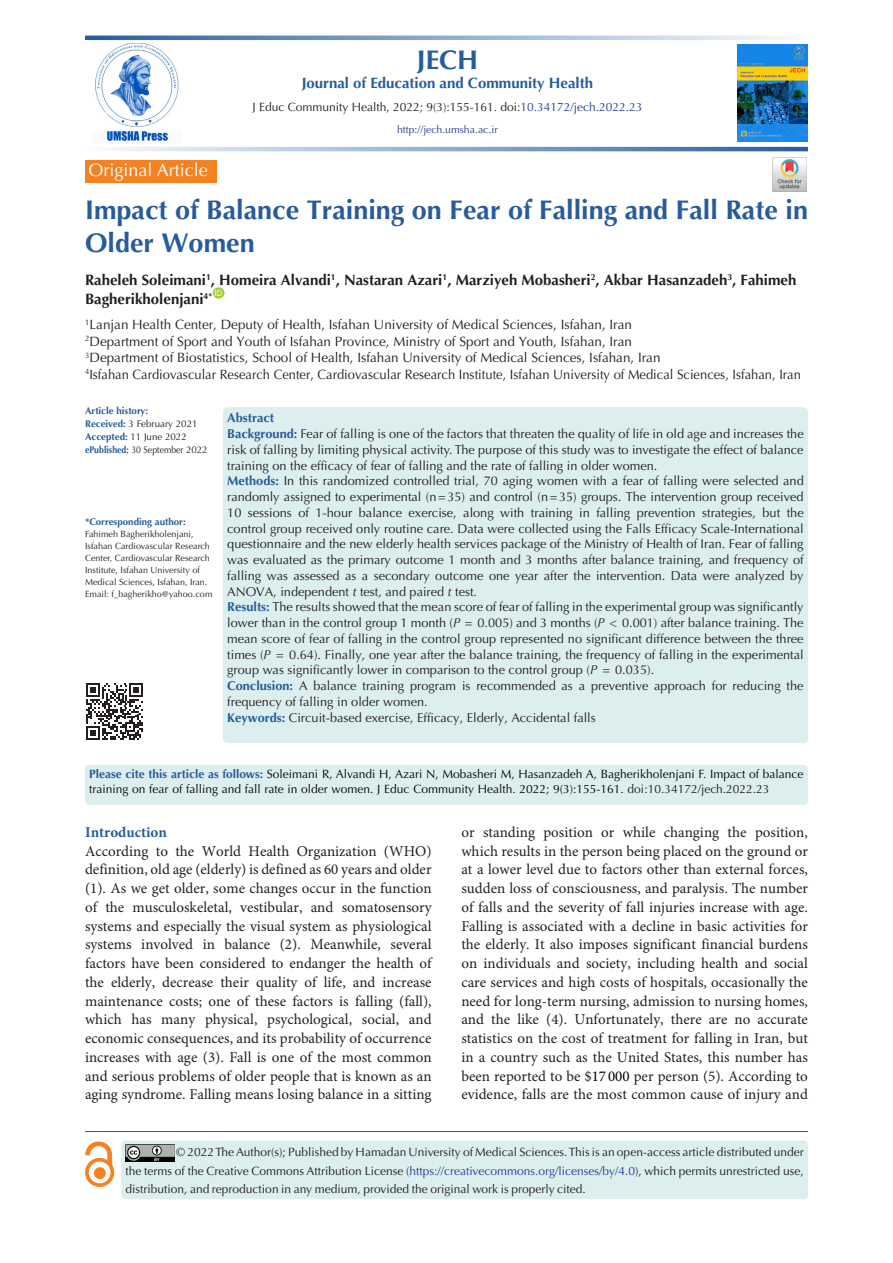
<style>
.page{position:relative;width:893px;height:1263px;background:#fff}
.page>*{position:absolute;margin:0;border:0;box-sizing:border-box;transform-origin:0 0}
.t1{font:700 27px/33px "Optima LT Std";color:#275b9b}
.t2{font:18px "Optima LT Std";color:#fff}
.t3{font:15px/18.8px "Minion Pro";color:#231f20;text-align:justify}
.t4{font:700 15px/19.5px "Optima LT Std";color:#231f20}
.t5{font:700 15px "Optima LT Std";color:#275b9b}
.heading_1{font:700 15px "Minion Pro";color:#275b9b}
.t6{font:13.5px "Optima LT Std";color:#231f20}
.t7{font:13.5px "Optima LT Std";color:#231f20;scale:.96 1}
.t8{font:12.75px/15.8px "Optima LT Std";color:#231f20;text-align:justify}
.t9{font:700 12.75px "Optima LT Std";color:#275b9b}
.t10{font:12px/18px "Optima LT Std";color:#221e1f;text-align:justify}
.t11{font:12px/15px "Optima LT Std";color:#040503}
.t12{font:12px "Optima LT Std";color:#231f20}
.Body_Text{font:10.5px "Optima LT Std";color:#253f8e}
.t13{font:9.75px "Optima LT Std";color:#231f20}
.t14{font:700 9.75px "Optima LT Std";color:#275b9b}
.t15{font:9.75px "Optima LT Std";color:#231f20;scale:.9 1}
.t16{font:9px/12px "Optima LT Std";color:#231f20}
.t17{font:7.8px "Arial";color:#fff}
.s1{color:#253f8e}
.s2{font-weight:700;color:#275b9b}
.s3{font-weight:700;color:#245c9c}
.s4{font-style:italic}
.s5{color:#231f20}
.s6{color:#000}
</style>
<div class="page">
<hr style="left:85px;top:1131px;width:723px;height:1px;background:#295c9b">
<div style="left:121px;top:1140px;width:687px;height:59px;background:#dee;border-radius:4px"></div>
<img style="left:125px;top:1145px;width:49px;height:17px">
<svg style="left:213px;top:287px;width:12px;height:12px"></svg>
<div style="left:85px;top:160px;width:132px;height:22px;background:#f58220"></div>
<img style="left:773px;top:158px;width:34px;height:34px">
<div style="left:85px;top:765px;width:723px;height:40px;background:#dee;border-radius:4px"></div>
<svg style="left:112px;top:147px;width:696px;height:4px;background:#8da9ca"></svg>
<svg style="left:85px;top:36px;width:697px;height:4px;background:#8da9ca"></svg>
<img style="left:738px;top:44px;width:70px;height:98px">
<div style="left:223px;top:407px;width:585px;height:336px;background:#dee;border-radius:4px"></div>
<svg style="left:86px;top:683px;width:57px;height:57px"></svg>
<div style="left:94px;top:1168px;width:11px;height:10px;background:#f58220;border-radius:50%"></div>
<div style="left:94px;top:1167px;width:11px;height:12px;border:1px solid #f58220;border-radius:50%"></div>
<div style="left:85px;top:1158px;width:29px;height:29px;border:4px solid #f58220;border-radius:50%"></div>
<svg style="left:86px;top:1142px;width:26px;height:24px"></svg>
<img style="left:95px;top:43px;width:84px;height:98px">
<p class="t2" style="left:88px;top:160px;width:121px">Original Article</p>
<p class="t1" style="left:417px;top:43px;width:63px">JECH</p>
<p class="t5" style="left:302px;top:74px;width:293px">Journal of Education and Community Health</p>
<p class="t12" style="left:252px;top:100px;width:392px">J Educ Community Health, 2022; 9(3):155-161. doi:<span class="s1">10.34172/jech.2022.23</span></p>
<p class="Body_Text" style="left:397px;top:124px;width:102px">http://jech.umsha.ac.ir</p>
<p class="t1" style="left:85px;top:194px;width:724px">Impact of Balance Training on Fear of Falling and Fall Rate in<br>Older Women</p>
<p class="t4" style="left:85px;top:270px;width:713px">Raheleh Soleimani<sup>1</sup>, Homeira Alvandi<sup>1</sup>, Nastaran Azari<sup>1</sup>, Marziyeh Mobasheri<sup>2</sup>, Akbar Hasanzadeh<sup>3</sup>, Fahimeh<br>Bagherikholenjani<sup>4*</sup></p>
<p class="t17" style="left:215px;top:288px;width:9px">ID</p>
<p class="t6" style="left:85px;top:317px;width:548px"><sup>1</sup>Lanjan Health Center, Deputy of Health, Isfahan University of Medical Sciences, Isfahan, Iran</p>
<p class="t6" style="left:85px;top:333px;width:548px"><sup>2</sup>Department of Sport and Youth of Isfahan Province, Ministry of Sport and Youth, Isfahan, Iran</p>
<p class="t6" style="left:85px;top:350px;width:577px"><sup>3</sup>Department of Biostatistics, School of Health, Isfahan University of Medical Sciences, Isfahan, Iran</p>
<p class="t7" style="left:85px;top:366px;width:747px"><sup>4</sup>Isfahan Cardiovascular Research Center, Cardiovascular Research Institute, Isfahan University of Medical Sciences, Isfahan, Iran</p>
<p class="t14" style="left:85px;top:405px;width:65px">Article history:</p>
<p class="t13" style="left:85px;top:418px;width:114px"><span class="s2">Received:</span> 3 February 2021</p>
<p class="t13" style="left:85px;top:431px;width:103px"><span class="s2">Accepted:</span> 11 June 2022</p>
<p class="t15" style="left:85px;top:444px;width:138px"><span class="s2">ePublished:</span> 30 September 2022</p>
<p class="t14" style="left:85px;top:516px;width:102px">*Corresponding author:</p>
<p class="t16" style="left:85px;top:528px;width:126px">Fahimeh Bagherikholenjani, Isfahan Cardiovascular Research Center, Cardiovascular Research Institute, Isfahan University of Medical Sciences, Isfahan, Iran.</p>
<p class="t16" style="left:85px;top:588px;width:129px">Email: f_bagherikho@yahoo.com</p>
<p class="t9" style="left:227px;top:410px;width:48px">Abstract</p>
<p class="t8" style="left:227px;top:426px;width:578px"><span class="s2">Background:</span> Fear of falling is one of the factors that threaten the quality of life in old age and increases the risk of falling by limiting physical activity. The purpose of this study was to investigate the effect of balance training on the efficacy of fear of falling and the rate of falling in older women.</p>
<p class="t8" style="left:227px;top:473px;width:578px"><span class="s3">Methods:</span> In this randomized controlled trial, 70 aging women with a fear of falling were selected and randomly assigned to experimental (n=35) and control (n=35) groups. The intervention group received 10 sessions of 1-hour balance exercise, along with training in falling prevention strategies, but the control group received only routine care. Data were collected using the Falls Efficacy Scale-International questionnaire and the new elderly health services package of the Ministry of Health of Iran. Fear of falling was evaluated as the primary outcome 1 month and 3 months after balance training, and frequency of falling was assessed as a secondary outcome one year after the intervention. Data were analyzed by ANOVA, independent <span class="s4">t</span> test, and paired <span class="s4">t</span> test.</p>
<p class="t8" style="left:227px;top:599px;width:578px"><span class="s3">Results:</span> The results showed that the mean score of fear of falling in the experimental group was significantly lower than in the control group 1 month (<span class="s4">P</span> = 0.005) and 3 months (<span class="s4">P</span> &lt; 0.001) after balance training. The mean score of fear of falling in the control group represented no significant difference between the three times (<span class="s4">P</span> = 0.64). Finally, one year after the balance training, the frequency of falling in the experimental group was significantly lower in comparison to the control group (<span class="s4">P</span> = 0.035).</p>
<p class="t8" style="left:227px;top:678px;width:578px"><span class="s3">Conclusion:</span> A balance training program is recommended as a preventive approach for reducing the frequency of falling in older women.</p>
<p class="t8" style="left:227px;top:709px;width:370px"><span class="s3">Keywords:</span> Circuit-based exercise, Efficacy, Elderly, Accidental falls</p>
<p class="t11" style="left:89px;top:766px;width:716px"><span class="s2">Please cite this article as follows:</span> Soleimani R, Alvandi H, Azari N, Mobasheri M, Hasanzadeh A, Bagherikholenjani F. Impact of balance training on fear of falling and fall rate in older women. J Educ Community Health. 2022; 9(3):155-161. <span class="s5">doi:10.34172/jech.2022.23</span></p>
<p class="heading_1" style="left:85px;top:821px;width:83px">Introduction</p>
<p class="t3" style="left:85px;top:842px;width:348px">According to the World Health Organization (WHO) definition, old age (elderly) is defined as 60 years and older (1). As we get older, some changes occur in the function of the musculoskeletal, vestibular, and somatosensory systems and especially the visual system as physiological systems involved in balance (2). Meanwhile, several factors have been considered to endanger the health of the elderly, decrease their quality of life, and increase maintenance costs; one of these factors is falling (fall), which has many physical, psychological, social, and economic consequences, and its probability of occurrence increases with age (3). Fall is one of the most common and serious problems of older people that is known as an aging syndrome. Falling means losing balance in a sitting</p>
<p class="t3" style="left:461px;top:823px;width:348px">or standing position or while changing the position, which results in the person being placed on the ground or at a lower level due to factors other than external forces, sudden loss of consciousness, and paralysis. The number of falls and the severity of fall injuries increase with age.<br>Falling is associated with a decline in basic activities for the elderly. It also imposes significant financial burdens on individuals and society, including health and social care services and high costs of hospitals, occasionally the need for long-term nursing, admission to nursing homes, and the like (4). Unfortunately, there are no accurate statistics on the cost of treatment for falling in Iran, but in a country such as the United States, this number has been reported to be $<span class="s6">17 000</span> per person (5). According to evidence, falls are the most common cause of injury and</p>
<p class="t10" style="left:125px;top:1143px;width:680px;text-indent:51px"><span class="s5">© 2022 The Author(s); Published by Hamadan University of Medical Sciences.</span> This is an open-access article distributed under the terms of the Creative Commons Attribution License (<span class="s1">https://creativecommons.org/licenses/by/4.0</span>), which permits unrestricted use, distribution, and reproduction in any medium, provided the original work is properly cited.</p>
</div>
